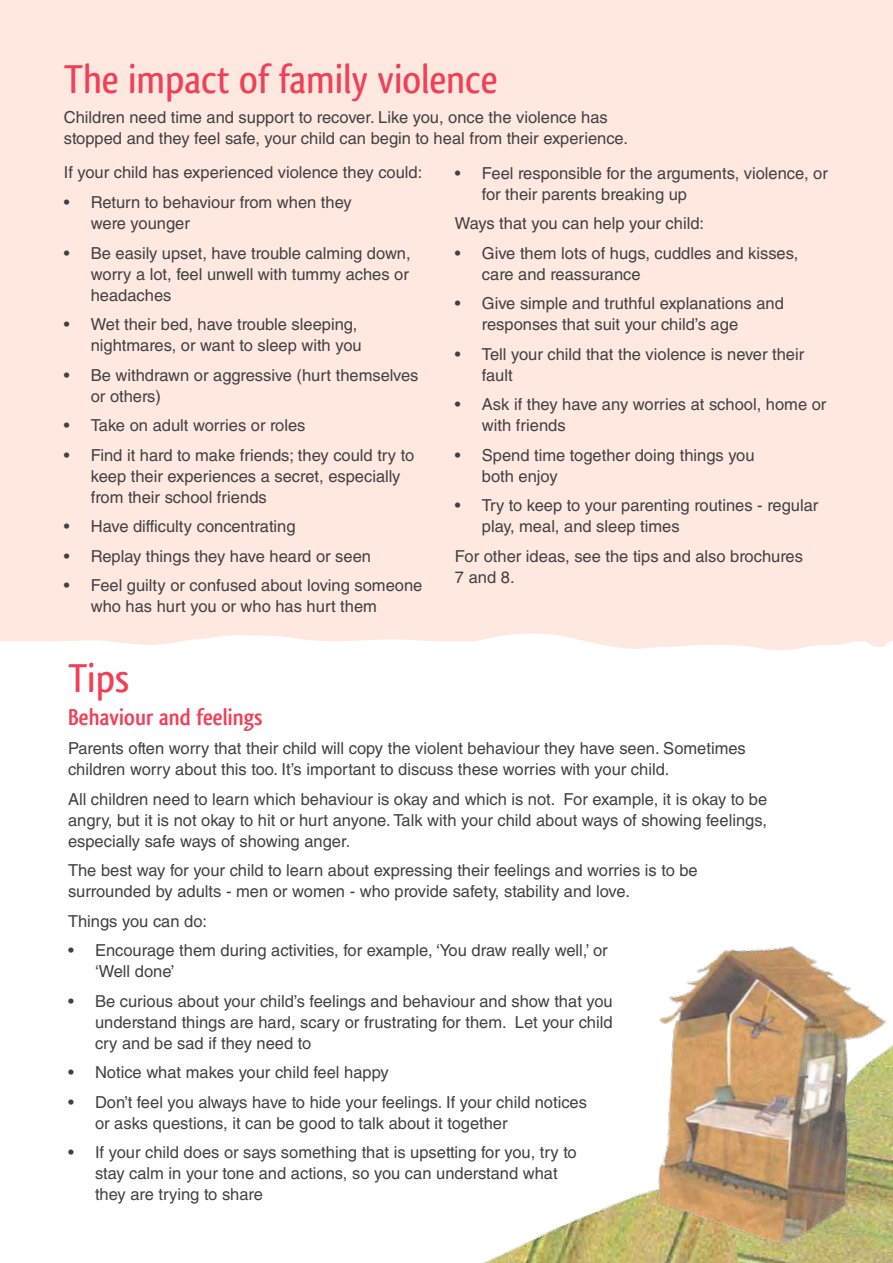
<style>
.page{position:relative;width:893px;height:1263px;background:#fff}
.page>*{position:absolute;margin:0;border:0;box-sizing:border-box;transform-origin:0 0}
.t1{font:500 42px "Qlassik";color:#ef4158}
.t2{font:700 24px "Qlassik";color:#ef4158}
.t3{font:16.5px/21px "Helvetica LT Std";color:#414042}
</style>
<div class="page">
<div style="left:0;top:0;width:893px;height:650px;background:#fee8df"></div>
<img style="left:483px;top:1200px;width:410px;height:63px">
<img style="left:626px;top:946px;width:267px;height:315px">
<h1 class="t1" style="left:64px;top:55px;width:435px">The impact of family violence</h1>
<p class="t3" style="left:64px;top:106px;width:566px">Children need time and support to recover. Like you, once the violence has stopped and they feel safe, your child can begin to heal from their experience.</p>
<p class="t3" style="left:64px;top:162px;width:360px">If your child has experienced violence they could:</p>
<p class="t3" style="left:91px;top:192px;width:263px;text-indent:-27px">• Return to behaviour from when they were younger</p>
<p class="t3" style="left:91px;top:242px;width:321px;text-align:justify;text-indent:-27px">• Be easily upset, have trouble calming down, worry a lot, feel unwell with tummy aches or headaches</p>
<p class="t3" style="left:64px;top:314px;width:299px;text-align:right">• Wet their bed, have trouble sleeping, nightmares, or want to sleep with you</p>
<p class="t3" style="left:91px;top:364px;width:329px;text-indent:-27px">• Be withdrawn or aggressive (hurt themselves or others)</p>
<p class="t3" style="left:64px;top:415px;width:243px">• Take on adult worries or roles</p>
<p class="t3" style="left:91px;top:444px;width:325px;text-indent:-27px">• Find it hard to make friends; they could try to keep their experiences a secret, especially from their school friends</p>
<p class="t3" style="left:64px;top:516px;width:233px">• Have difficulty concentrating</p>
<p class="t3" style="left:64px;top:545px;width:309px">• Replay things they have heard or seen</p>
<p class="t3" style="left:91px;top:575px;width:333px;text-indent:-27px">• Feel guilty or confused about loving someone who has hurt you or who has hurt them</p>
<p class="t3" style="left:482px;top:162px;width:348px;text-indent:-27px">• Feel responsible for the arguments, violence, or for their parents breaking up</p>
<p class="t3" style="left:455px;top:213px;width:251px">Ways that you can help your child:</p>
<p class="t3" style="left:482px;top:242px;width:318px;text-indent:-27px">• Give them lots of hugs, cuddles and kisses, care and reassurance</p>
<p class="t3" style="left:482px;top:293px;width:303px;text-indent:-27px">• Give simple and truthful explanations and responses that suit your child’s age</p>
<p class="t3" style="left:482px;top:343px;width:324px;text-indent:-27px">• Tell your child that the violence is never their fault</p>
<p class="t3" style="left:482px;top:394px;width:346px;text-indent:-27px">• Ask if they have any worries at school, home or with friends</p>
<p class="t3" style="left:482px;top:444px;width:274px;text-indent:-27px">• Spend time together doing things you both enjoy</p>
<p class="t3" style="left:482px;top:495px;width:338px;text-indent:-27px">• Try to keep to your parenting routines - regular play, meal, and sleep times</p>
<p class="t3" style="left:455px;top:545px;width:350px">For other ideas, see the tips and also brochures<br>7 and 8.</p>
<h1 class="t1" style="left:68px;top:654px;width:63px">Tips</h1>
<h2 class="t2" style="left:68px;top:703px;width:196px">Behaviour and feelings</h2>
<p class="t3" style="left:68px;top:738px;width:679px">Parents often worry that their child will copy the violent behaviour they have seen. Sometimes children worry about this too. It’s important to discuss these worries with your child.</p>
<p class="t3" style="left:68px;top:788px;width:701px;text-align:justify">All children need to learn which behaviour is okay and which is not. For example, it is okay to be angry, but it is not okay to hit or hurt anyone. Talk with your child about ways of showing feelings, especially safe ways of showing anger.</p>
<p class="t3" style="left:68px;top:860px;width:631px">The best way for your child to learn about expressing their feelings and worries is to be surrounded by adults - men or women - who provide safety, stability and love.</p>
<p class="t3" style="left:68px;top:910px;width:141px">Things you can do:</p>
<p class="t3" style="left:95px;top:940px;width:514px;text-indent:-27px">• Encourage them during activities, for example, ‘You draw really well,’ or ‘Well done’</p>
<p class="t3" style="left:95px;top:990px;width:519px;text-align:justify;text-indent:-27px">• Be curious about your child’s feelings and behaviour and show that you understand things are hard, scary or frustrating for them. Let your child cry and be sad if they need to</p>
<p class="t3" style="left:68px;top:1062px;width:322px">• Notice what makes your child feel happy</p>
<p class="t3" style="left:95px;top:1091px;width:493px;text-indent:-27px">• Don’t feel you always have to hide your feelings. If your child notices or asks questions, it can be good to talk about it together</p>
<p class="t3" style="left:95px;top:1142px;width:483px;text-indent:-27px">• If your child does or says something that is upsetting for you, try to stay calm in your tone and actions, so you can understand what they are trying to share</p>
</div>
